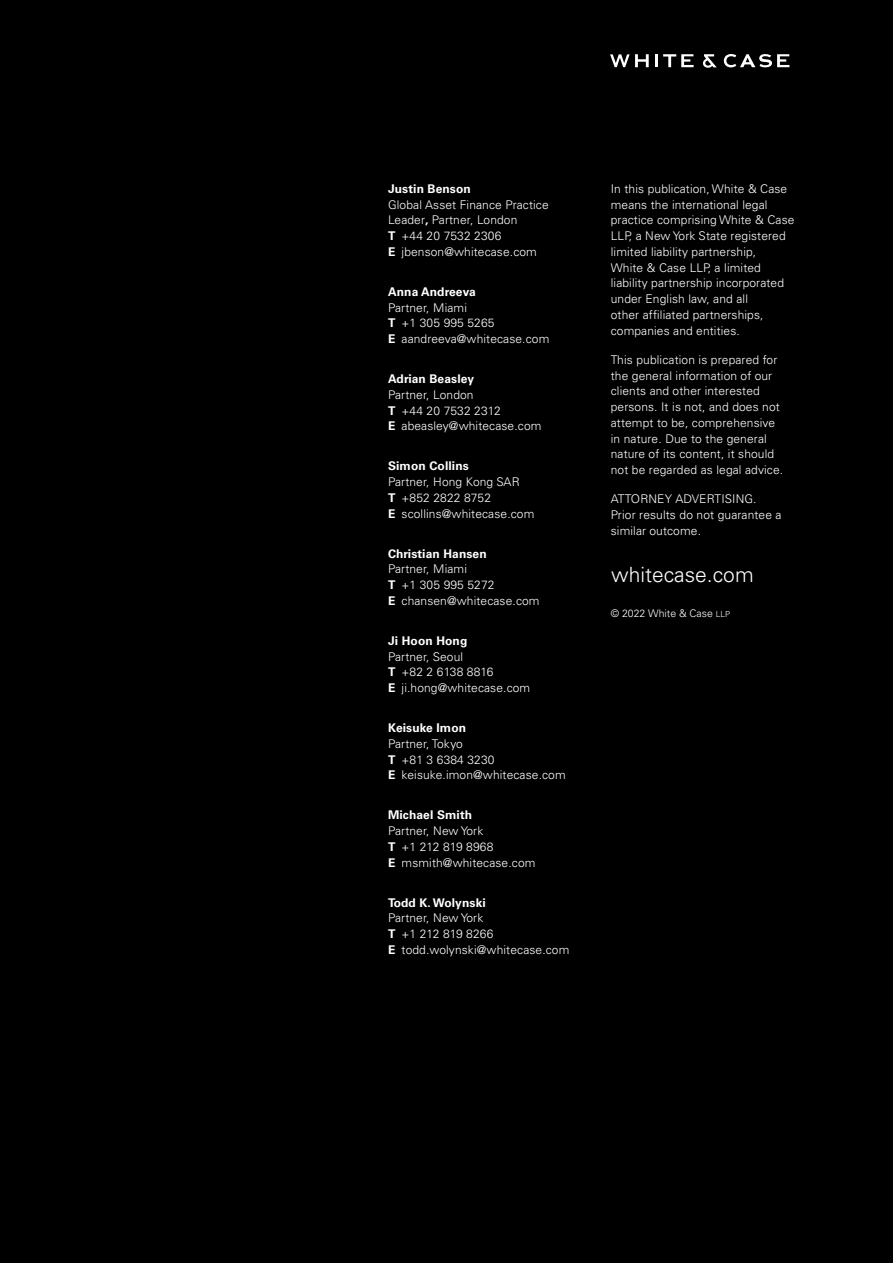
<style>
.page{position:relative;width:893px;height:1263px;background:#000}
.page>*{position:absolute;margin:0;border:0;box-sizing:border-box;transform-origin:0 0}
.t1{font:300 21px "Univers LT Pro 45";color:#fff}
.t2{font:300 12px/15.8px "Univers LT Pro 45";letter-spacing:.01em;color:#fff}
.t3{font:700 12px "Univers LT Pro 65";letter-spacing:.01em;color:#fff}
.t4{font:300 10.5px "Univers LT Pro 45";color:#fff}
.s1{font-family:"Univers LT Pro 65";font-weight:700}
.s2{font-size:8.25px}
</style>
<div class="page">
<svg style="left:703px;top:54px;width:14px;height:14px"></svg>
<svg style="left:610px;top:54px;width:39px;height:13px"></svg>
<svg style="left:655px;top:54px;width:39px;height:13px"></svg>
<svg style="left:724px;top:54px;width:65px;height:13px"></svg>
<p class="t3" style="left:388px;top:181px;width:84px">Justin Benson</p>
<p class="t2" style="left:388px;top:196px;width:162px">Global Asset Finance Practice<br>Leader<span class="s1">,</span> Partner, London<br><span class="s1">T</span> +44 20 7532 2306<br><span class="s1">E</span> jbenson@whitecase.com</p>
<p class="t3" style="left:388px;top:284px;width:89px">Anna Andreeva</p>
<p class="t2" style="left:388px;top:299px;width:163px">Partner, Miami<br><span class="s1">T</span> +1 305 995 5265<br><span class="s1">E</span> aandreeva@whitecase.com</p>
<p class="t3" style="left:388px;top:372px;width:87px">Adrian Beasley</p>
<p class="t2" style="left:388px;top:387px;width:155px">Partner, London<br><span class="s1">T</span> +44 20 7532 2312<br><span class="s1">E</span> abeasley@whitecase.com</p>
<p class="t3" style="left:388px;top:459px;width:82px">Simon Collins</p>
<p class="t2" style="left:388px;top:474px;width:148px">Partner, Hong Kong SAR<br><span class="s1">T</span> +852 2822 8752<br><span class="s1">E</span> scollins@whitecase.com</p>
<p class="t3" style="left:388px;top:546px;width:100px">Christian Hansen</p>
<p class="t2" style="left:388px;top:561px;width:153px">Partner, Miami<br><span class="s1">T</span> +1 305 995 5272<br><span class="s1">E</span> chansen@whitecase.com</p>
<p class="t3" style="left:388px;top:633px;width:81px">Ji Hoon Hong</p>
<p class="t2" style="left:388px;top:648px;width:144px">Partner, Seoul<br><span class="s1">T</span> +82 2 6138 8816<br><span class="s1">E</span> ji.hong@whitecase.com</p>
<p class="t3" style="left:388px;top:721px;width:80px">Keisuke Imon</p>
<p class="t2" style="left:388px;top:736px;width:179px">Partner, Tokyo<br><span class="s1">T</span> +81 3 6384 3230<br><span class="s1">E</span> keisuke.imon@whitecase.com</p>
<p class="t3" style="left:388px;top:808px;width:86px">Michael Smith</p>
<p class="t2" style="left:388px;top:823px;width:149px">Partner, New York<br><span class="s1">T</span> +1 212 819 8968<br><span class="s1">E</span> msmith@whitecase.com</p>
<p class="t3" style="left:388px;top:895px;width:99px">Todd K. Wolynski</p>
<p class="t2" style="left:388px;top:910px;width:183px">Partner, New York<br><span class="s1">T</span> +1 212 819 8266<br><span class="s1">E</span> todd.wolynski@whitecase.com</p>
<p class="t2" style="left:611px;top:181px;width:185px">In this publication, White &amp; Case means the international legal practice comprising White &amp; Case<br>LLP, a New York State registered limited liability partnership,<br>White &amp; Case LLP, a limited liability partnership incorporated under English law, and all<br>other affiliated partnerships, companies and entities.</p>
<p class="t2" style="left:611px;top:352px;width:174px">This publication is prepared for the general information of our clients and other interested persons. It is not, and does not attempt to be, comprehensive in nature. Due to the general nature of its content, it should not be regarded as legal advice.</p>
<p class="t2" style="left:611px;top:491px;width:172px">ATTORNEY ADVERTISING.<br>Prior results do not guarantee a similar outcome.</p>
<h1 class="t1" style="left:611px;top:561px;width:144px">whitecase.com</h1>
<p class="t4" style="left:611px;top:607px;width:121px">© 2022 White &amp; Case <span class="s2">LLP</span></p>
</div>
